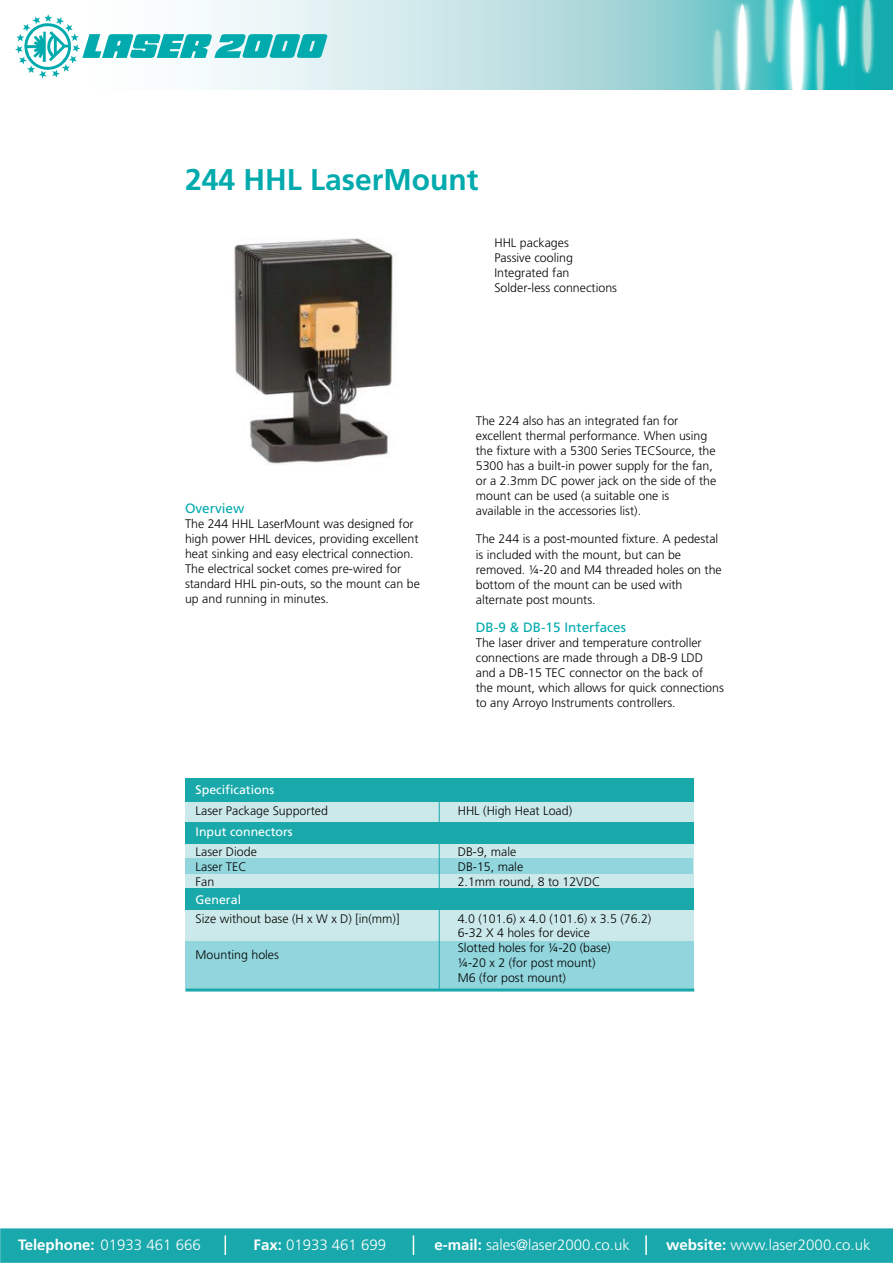
<style>
.page{position:relative;width:893px;height:1263px;background:#fff}
.page>*{position:absolute;margin:0;border:0;box-sizing:border-box;transform-origin:0 0}
.t1{font:700 30px "Frutiger";color:#00aaad}
.t2{font:300 15px "Frutiger";color:#fff}
.t3{font:13.5px "Frutiger";color:#00aaad}
.t4{font:300 12.45px/15px "Frutiger";color:#050504}
.t5{font:12.45px "Frutiger";color:#fff}
.s1{font-weight:700}
</style>
<div class="page">
<div style="left:0;top:1228px;width:892px;height:35px;background:#19a8ab"></div>
<img style="left:42px;top:0;width:850px;height:90px">
<img style="left:710px;top:0;width:165px;height:90px">
<svg style="left:15px;top:14px;width:312px;height:64px"></svg>
<div style="left:185px;top:782px;width:509px;height:207px;background:#cbe9ea"></div>
<div style="left:185px;top:778px;width:509px;height:24px;background:#19a9ab"></div>
<div style="left:185px;top:822px;width:509px;height:21px;background:#19a9ab"></div>
<div style="left:185px;top:889px;width:509px;height:21px;background:#19a9ab"></div>
<div style="left:185px;top:858px;width:508px;height:16px;background:#91d5dd"></div>
<div style="left:185px;top:941px;width:509px;height:48px;background:#91d5dd"></div>
<hr style="left:185px;top:989px;width:509px;height:3px;background:#19a9ab">
<img style="left:234px;top:238px;width:163px;height:227px">
<hr style="left:439px;top:802px;width:1px;height:188px;background:#19a9ab">
<h1 class="t1" style="left:185px;top:162px;width:295px">244 HHL LaserMount</h1>
<p class="t4" style="left:494px;top:235px;width:124px">HHL packages<br>Passive cooling<br>Integrated fan<br>Solder-less connections</p>
<p class="t3" style="left:185px;top:501px;width:61px">Overview</p>
<p class="t4" style="left:185px;top:516px;width:236px">The 244 HHL LaserMount was designed for high power HHL devices, providing excellent heat sinking and easy electrical connection.<br>The electrical socket comes pre-wired for standard HHL pin-outs, so the mount can be up and running in minutes.</p>
<p class="t5" style="left:196px;top:782px;width:80px">Specifications</p>
<p class="t4" style="left:476px;top:413px;width:242px">The 224 also has an integrated fan for excellent thermal performance. When using the fixture with a 5300 Series TECSource, the 5300 has a built-in power supply for the fan, or a 2.3mm DC power jack on the side of the mount can be used (a suitable one is available in the accessories list).</p>
<p class="t4" style="left:476px;top:532px;width:247px">The 244 is a post-mounted fixture. A pedestal is included with the mount, but can be removed. ¼-20 and M4 threaded holes on the bottom of the mount can be used with alternate post mounts.</p>
<p class="t3" style="left:476px;top:619px;width:152px">DB-9 &amp; DB-15 Interfaces</p>
<p class="t4" style="left:476px;top:635px;width:249px">The laser driver and temperature controller connections are made through a DB-9 LDD and a DB-15 TEC connector on the back of<br>the mount, which allows for quick connections to any Arroyo Instruments controllers.</p>
<p class="t4" style="left:196px;top:803px;width:134px">Laser Package Supported</p>
<p class="t4" style="left:458px;top:803px;width:116px">HHL (High Heat Load)</p>
<p class="t5" style="left:196px;top:825px;width:99px">Input connectors</p>
<p class="t4" style="left:196px;top:844px;width:63px">Laser Diode</p>
<p class="t4" style="left:458px;top:844px;width:60px">DB-9, male</p>
<p class="t4" style="left:196px;top:859px;width:52px">Laser TEC</p>
<p class="t4" style="left:458px;top:859px;width:67px">DB-15, male</p>
<p class="t4" style="left:196px;top:874px;width:20px">Fan</p>
<p class="t4" style="left:458px;top:874px;width:144px">2.1mm round, 8 to 12VDC</p>
<p class="t5" style="left:196px;top:892px;width:47px">General</p>
<p class="t4" style="left:196px;top:911px;width:205px">Size without base (H x W x D) [in(mm)]</p>
<p class="t4" style="left:458px;top:925px;width:134px">6-32 X 4 holes for device</p>
<p class="t4" style="left:458px;top:911px;width:195px">4.0 (101.6) x 4.0 (101.6) x 3.5 (76.2)</p>
<p class="t4" style="left:458px;top:940px;width:154px">Slotted holes for ¼-20 (base)</p>
<p class="t4" style="left:196px;top:947px;width:85px">Mounting holes</p>
<p class="t4" style="left:458px;top:955px;width:139px">¼-20 x 2 (for post mount)<br>M6 (for post mount)</p>
<p class="t2" style="left:18px;top:1236px;width:184px"><span class="s1">Telephone:</span> 01933 461 666</p>
<p class="t2" style="left:253px;top:1236px;width:134px"><span class="s1">Fax:</span> 01933 461 699</p>
<p class="t2" style="left:434px;top:1236px;width:197px"><span class="s1">e-mail:</span> sales@laser2000.co.uk</p>
<p class="t2" style="left:666px;top:1236px;width:206px"><span class="s1">website:</span> www.laser2000.co.uk</p>
</div>
